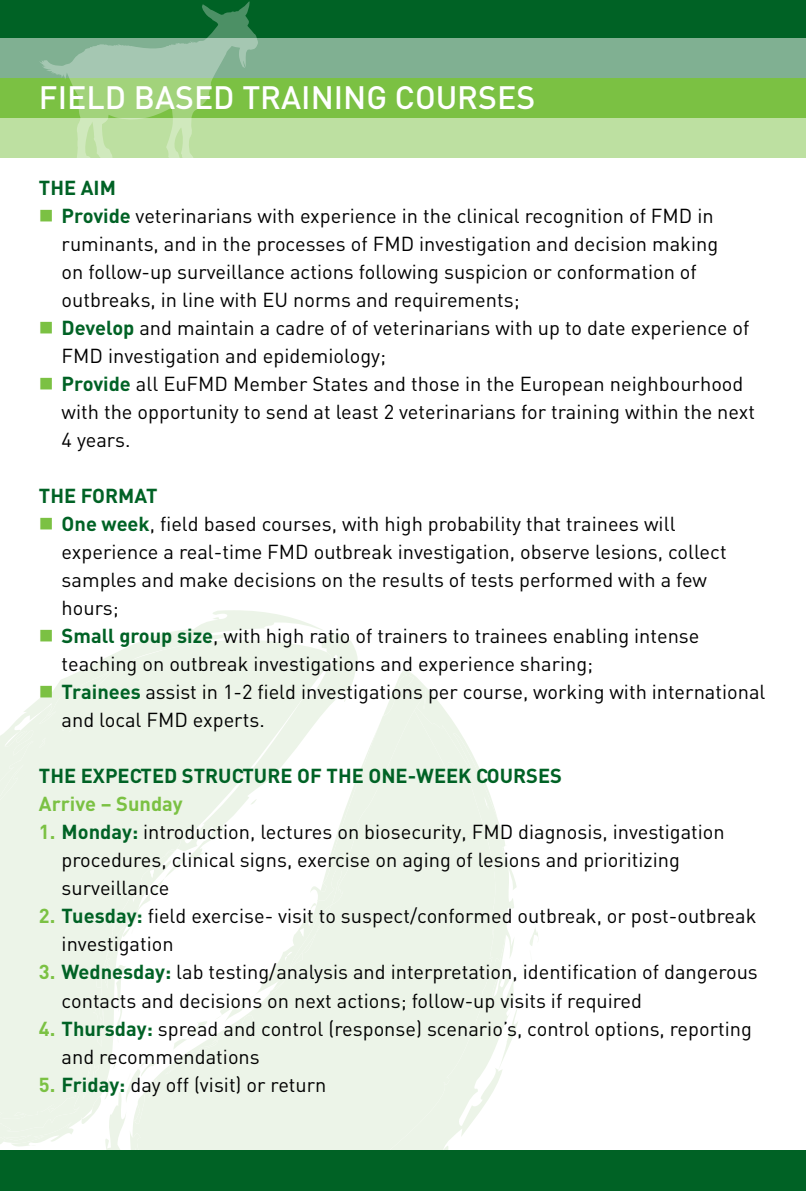
<style>
.page{position:relative;width:806px;height:1191px;background:#fff}
.page>*{position:absolute;margin:0;border:0;box-sizing:border-box;transform-origin:0 0}
.t1{font:500 32px "DIN";color:#fff}
.t2{font:20px/28px "DIN";color:#000}
.t3{font:700 20px "DIN";color:#006225}
.t4{font:700 20px "DIN";color:#7bc143}
.s1{color:#7bc143}
.s2{font-weight:700;color:#006225}
.s3{font-weight:700;color:#7bc143}
</style>
<div class="page">
<div style="left:0;top:118px;width:805px;height:40px;background:#bde0a1"></div>
<div style="left:0;top:0;width:805px;height:39px;background:#006225"></div>
<div style="left:0;top:39px;width:805px;height:39px;background:#80b092"></div>
<div style="left:0;top:78px;width:805px;height:40px;background:#7bc143"></div>
<svg style="left:0;top:610px;width:324px;height:238px;fill:#ecf4e8"></svg>
<svg style="left:118px;top:632px;width:240px;height:58px;fill:#ecf4e8"></svg>
<div style="left:132px;top:670px;width:296px;height:20px;background:#ecf4e8"></div>
<div style="left:0;top:848px;width:103px;height:299px;background:#ecf4e8"></div>
<svg style="left:523px;top:922px;width:15px;height:56px"></svg>
<svg style="left:103px;top:690px;width:415px;height:460px;fill:#ecf4e8"></svg>
<svg style="left:269px;top:670px;width:157px;height:323px;fill:#ecf4e8"></svg>
<svg style="left:39px;top:1px;width:220px;height:157px"></svg>
<div style="left:0;top:1150px;width:805px;height:41px;background:#006225"></div>
<h1 class="t1" style="left:39px;top:76px;width:497px">FIELD BASED TRAINING COURSES</h1>
<p class="t3" style="left:39px;top:175px;width:78px">The aim</p>
<p class="t2" style="left:62px;top:201px;width:657px;text-indent:-23px"><span class="s1">■</span> <span class="s2">Provide</span> veterinarians with experience in the clinical recognition of FMD in ruminants, and in the processes of FMD investigation and decision making on follow-up surveillance actions following suspicion or conformation of outbreaks, in line with EU norms and requirements;</p>
<p class="t2" style="left:62px;top:313px;width:689px;text-indent:-23px"><span class="s1">■</span> <span class="s2">Develop</span> and maintain a cadre of of veterinarians with up to date experience of<br>FMD investigation and epidemiology;</p>
<p class="t2" style="left:62px;top:369px;width:694px;text-indent:-23px"><span class="s1">■</span> <span class="s2">Provide</span> all EuFMD Member States and those in the European neighbourhood with the opportunity to send at least 2 veterinarians for training within the next<br>4 years.</p>
<p class="t3" style="left:39px;top:483px;width:120px">The Format</p>
<p class="t2" style="left:62px;top:509px;width:666px;text-indent:-23px"><span class="s1">■</span> <span class="s2">One week</span>, field based courses, with high probability that trainees will experience a real-time FMD outbreak investigation, observe lesions, collect samples and make decisions on the results of tests performed with a few hours;</p>
<p class="t2" style="left:62px;top:621px;width:639px;text-indent:-23px"><span class="s1">■</span> <span class="s2">Small group size</span>, with high ratio of trainers to trainees enabling intense teaching on outbreak investigations and experience sharing;</p>
<p class="t2" style="left:62px;top:677px;width:705px;text-indent:-23px"><span class="s1">■</span> <span class="s2">Trainees</span> assist in 1-2 field investigations per course, working with international and local FMD experts.</p>
<p class="t3" style="left:39px;top:763px;width:474px">the Expected structure of the on e-week cours</p>
<p class="t3" style="left:537px;top:763px;width:24px">es</p>
<p class="t4" style="left:39px;top:791px;width:145px">Arrive – Sunday</p>
<p class="t2" style="left:62px;top:817px;width:664px;text-indent:-23px"><span class="s3">1.</span> <span class="s2">Monday:</span> introduction, lectures on biosecurity, FMD diagnosis, investigation procedures, clinical signs, exercise on aging of lesions and prioritizing surveillance</p>
<p class="t2" style="left:62px;top:901px;width:696px;text-indent:-23px"><span class="s3">2.</span> <span class="s2">Tuesday:</span> field exercise- visit to suspect/conformed outbreak, or post-outbreak investigation</p>
<p class="t2" style="left:62px;top:957px;width:697px;text-indent:-23px"><span class="s3">3.</span> <span class="s2">Wednesday:</span> lab testing/analysis and interpretation, identification of dangerous contacts and decisions on next actions; follow-up visits if required</p>
<p class="t2" style="left:62px;top:1013px;width:691px;text-indent:-23px"><span class="s3">4.</span> <span class="s2">Thursday:</span> spread and control (response) scenario’s, control options, reporting and recommendations</p>
<p class="t2" style="left:39px;top:1069px;width:289px"><span class="s3">5.</span> <span class="s2">Friday:</span> day off (visit) or return</p>
</div>
